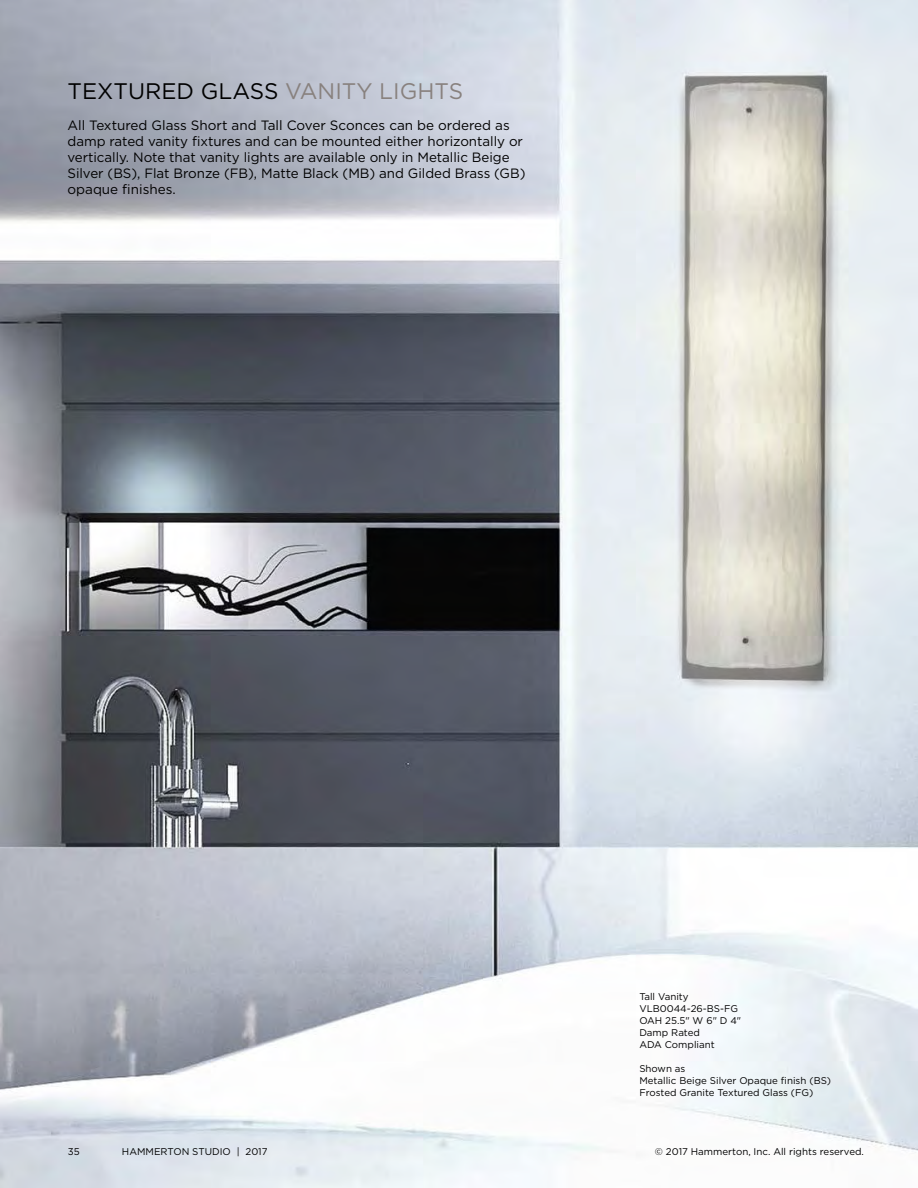
<style>
.page{position:relative;width:918px;height:1188px;background:#fff}
.page>*{position:absolute;margin:0;border:0;box-sizing:border-box;transform-origin:0 0}
.t1{font:22.5px "Gotham";color:#000}
.t2{font:13.5px/16.2px "Gotham";letter-spacing:-.005em;color:#000}
.t3{font:9.75px/12px "Gotham";color:#000}
.s1{color:#88817e}
</style>
<div class="page">
<img style="left:0;top:0;width:918px;height:1188px">
<h1 class="t1" style="left:68px;top:77px;width:397px">TEXTURED GLASS <span class="s1">VANITY LIGHTS</span></h1>
<p class="t2" style="left:68px;top:116px;width:459px">All Textured Glass Short and Tall Cover Sconces can be ordered as damp rated vanity fixtures and can be mounted either horizontally or vertically. Note that vanity lights are available only in Metallic Beige Silver (BS), Flat Bronze (FB), Matte Black (MB) and Gilded Brass (GB) opaque finishes.</p>
<p class="t3" style="left:639px;top:990px;width:103px">Tall Vanity<br>VLB0044-26-BS-FG<br>OAH 25.5" W 6" D 4"<br>Damp Rated<br>ADA Compliant</p>
<p class="t3" style="left:639px;top:1062px;width:193px">Shown as<br>Metallic Beige Silver Opaque finish (BS)<br>Frosted Granite Textured Glass (FG)</p>
<p class="t3" style="left:68px;top:1146px;width:13px">35</p>
<p class="t3" style="left:122px;top:1146px;width:147px">HAMMERTON STUDIO | 2017</p>
<p class="t3" style="left:655px;top:1146px;width:211px">© 2017 Hammerton, Inc. All rights reserved.</p>
</div>
